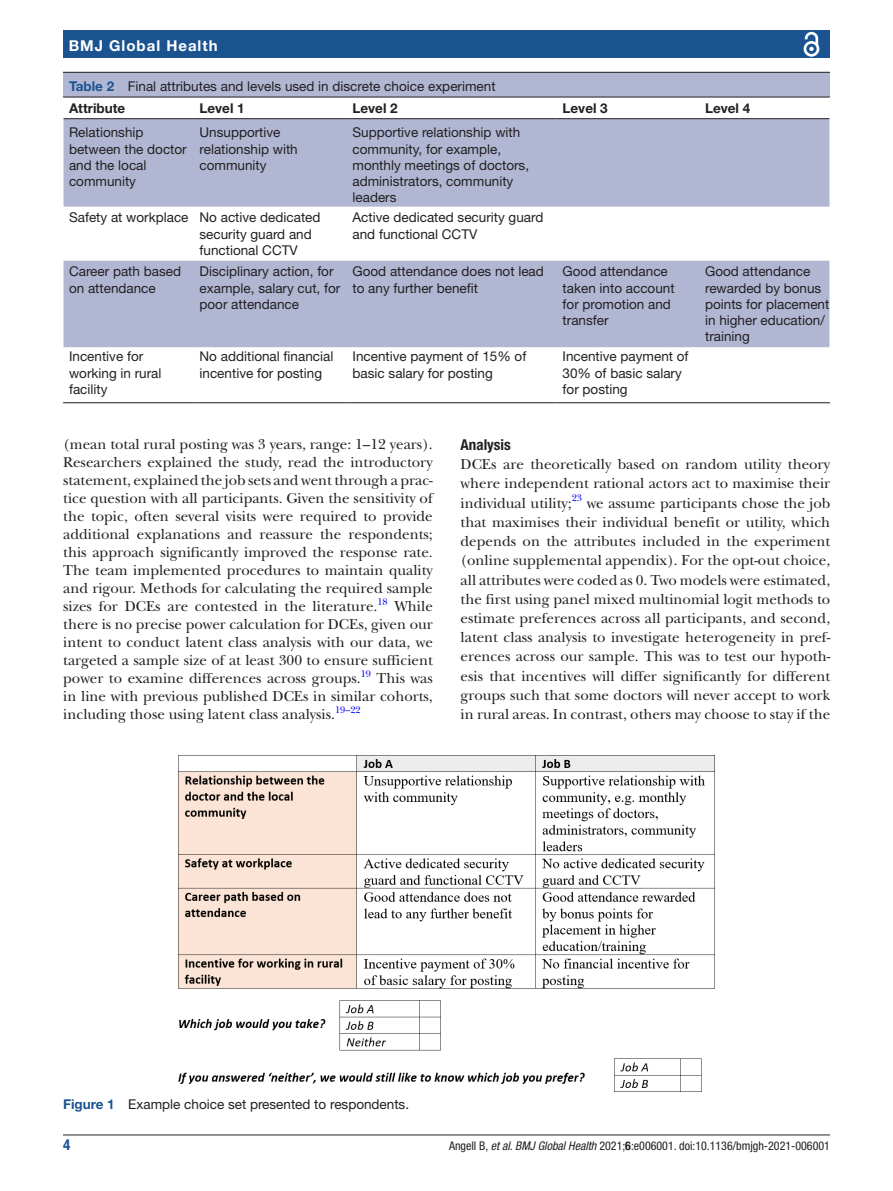
<style>
.page{position:relative;width:893px;height:1191px;background:#fff}
.page>*{position:absolute;margin:0;border:0;box-sizing:border-box;transform-origin:0 0}
.t1{font:15px/18px "New Baskerville";color:#231f20;text-align:justify}
.t2{font:700 15px "Helvetica Neue LT Std";letter-spacing:.065em;color:#fff}
.t3{font:700 condensed 15px "Helvetica Neue LT Std";color:#231f20}
.t4{font:700 condensed 15px "Helvetica Neue LT Std";color:#1b5391}
.t5{font:13.5px/16.2px "Helvetica Neue LT Std";color:#231f20}
.t6{font:700 13.5px "Helvetica Neue LT Std";color:#231f20}
.t7{font:condensed 12px "Helvetica Neue LT Std";color:#231f20}
.t8{font:9.9px "New Baskerville";color:#00f}
.s1{font-weight:700;color:#1b5391}
.s2{font-weight:700}
.s3{font-style:italic}
</style>
<div class="page">
<hr style="left:63px;top:1134px;width:767px;height:1px;background:#231f20">
<div style="left:63px;top:31px;width:767px;height:27px;background:#1b5391"></div>
<svg style="left:803px;top:31px;width:17px;height:26px"></svg>
<div style="left:63px;top:73px;width:767px;height:330px;background:#b1b7d3"></div>
<hr style="left:63px;top:72px;width:767px;height:1px;background:#231f20">
<svg style="left:64px;top:97px;width:766px;height:306px"></svg>
<hr style="left:63px;top:97px;width:130px;height:1px;background:#231f20">
<hr style="left:63px;top:118px;width:131px;height:1px;background:#231f20">
<hr style="left:194px;top:97px;width:152px;height:1px;background:#231f20">
<hr style="left:194px;top:118px;width:152px;height:1px;background:#231f20">
<hr style="left:346px;top:97px;width:210px;height:1px;background:#231f20">
<hr style="left:346px;top:118px;width:210px;height:1px;background:#231f20">
<hr style="left:556px;top:97px;width:143px;height:1px;background:#231f20">
<hr style="left:556px;top:118px;width:143px;height:1px;background:#231f20">
<hr style="left:699px;top:97px;width:131px;height:1px;background:#231f20">
<hr style="left:699px;top:118px;width:131px;height:1px;background:#231f20">
<hr style="left:63px;top:402px;width:130px;height:1px;background:#231f20">
<hr style="left:194px;top:402px;width:152px;height:1px;background:#231f20">
<hr style="left:346px;top:402px;width:210px;height:1px;background:#231f20">
<hr style="left:556px;top:402px;width:143px;height:1px;background:#231f20">
<hr style="left:699px;top:402px;width:131px;height:1px;background:#231f20">
<svg style="left:63px;top:97px;width:1px;height:22px"></svg>
<hr style="left:63px;top:119px;width:1px;height:88px;background:#fff">
<hr style="left:63px;top:207px;width:1px;height:54px;background:#fff">
<hr style="left:63px;top:261px;width:1px;height:86px;background:#fff">
<hr style="left:63px;top:347px;width:1px;height:55px;background:#fff">
<img style="left:178px;top:755px;width:537px;height:336px">
<p class="t2" style="left:69px;top:36px;width:150px">BMJ Global Health</p>
<p class="t5" style="left:69px;top:75px;width:428px;line-height:22px"><span class="s1">Table 2</span> Final attributes and levels used in discrete choice experiment<br><span class="s2">Attribute</span></p>
<p class="t6" style="left:200px;top:99px;width:47px">Level 1</p>
<p class="t6" style="left:352px;top:99px;width:47px">Level 2</p>
<p class="t6" style="left:563px;top:99px;width:47px">Level 3</p>
<p class="t6" style="left:705px;top:99px;width:47px">Level 4</p>
<p class="t5" style="left:69px;top:124px;width:119px">Relationship between the doctor and the local community</p>
<p class="t5" style="left:200px;top:124px;width:100px">Unsupportive relationship with community</p>
<p class="t5" style="left:353px;top:124px;width:178px">Supportive relationship with community, for example, monthly meetings of doctors, administrators, community leaders</p>
<p class="t5" style="left:200px;top:209px;width:123px;text-indent:-131px">Safety at workplace No active dedicated security guard and functional CCTV</p>
<p class="t5" style="left:353px;top:209px;width:192px">Active dedicated security guard and functional CCTV</p>
<p class="t5" style="left:69px;top:263px;width:114px">Career path based on attendance</p>
<p class="t5" style="left:200px;top:263px;width:142px">Disciplinary action, for example, salary cut, for poor attendance</p>
<p class="t5" style="left:353px;top:263px;width:193px">Good attendance does not lead to any further benefit</p>
<p class="t5" style="left:563px;top:263px;width:114px">Good attendance taken into account for promotion and transfer</p>
<p class="t5" style="left:705px;top:263px;width:126px">Good attendance rewarded by bonus points for placement in higher education/ training</p>
<p class="t5" style="left:69px;top:348px;width:94px">Incentive for working in rural facility</p>
<p class="t5" style="left:200px;top:348px;width:135px">No additional financial incentive for posting</p>
<p class="t5" style="left:353px;top:348px;width:175px">Incentive payment of 15% of basic salary for posting</p>
<p class="t5" style="left:563px;top:348px;width:128px">Incentive payment of<br>30% of basic salary for posting</p>
<p class="t1" style="left:63px;top:435px;width:371px">(mean total rural posting was 3 years, range: 1–12 years).<br>Researchers explained the study, read the introductory statement, explained the job sets and went through a prac&shy;tice question with all participants. Given the sensitivity of the topic, often several visits were required to provide additional explanations and reassure the respondents; this approach significantly improved the response rate.<br>The team implemented procedures to maintain quality and rigour. Methods for calculating the required sample sizes for DCEs are contested in the literature.</p>
<p class="t8" style="left:377px;top:596px;width:12px">18</p>
<p class="t1" style="left:63px;top:597px;width:371px;text-indent:331px">While there is no precise power calculation for DCEs, given our intent to conduct latent class analysis with our data, we targeted a sample size of at least 300 to ensure sufficient power to examine differences across groups.</p>
<p class="t8" style="left:361px;top:668px;width:12px">19</p>
<p class="t1" style="left:63px;top:669px;width:371px;text-indent:313px">This was in line with previous published DCEs in similar cohorts, including those using latent class analysis.</p>
<p class="t8" style="left:335px;top:704px;width:27px">19–22</p>
<p class="t3" style="left:461px;top:435px;width:52px">Analysis</p>
<p class="t1" style="left:461px;top:455px;width:371px;line-height:19.2px">DCEs are theoretically based on random utility theory where independent rational actors act to maximise their individual utility;<sup>23</sup> we assume participants chose the job that maximises their individual benefit or utility, which depends on the attributes included in the experiment (online supplemental appendix). For the opt-out choice, all attributes were coded as 0. Two models were estimated, the first using panel mixed multinomial logit methods to estimate preferences across all participants, and second, latent class analysis to investigate heterogeneity in pref&shy;erences across our sample. This was to test our hypoth&shy;esis that incentives will differ significantly for different groups such that some doctors will never accept to work in rural areas. In contrast, others may choose to stay if the</p>
<p class="t5" style="left:63px;top:1096px;width:348px"><span class="s1">Figure 1</span> Example choice set presented to respondents.</p>
<p class="t4" style="left:63px;top:1135px;width:9px">4</p>
<p class="t7" style="left:449px;top:1138px;width:382px">Angell B, <span class="s3">et al</span>. <span class="s3">BMJ Global Health</span> 2021;<span class="s2">6</span>:e006001. doi:10.1136/bmjgh-2021-006001</p>
</div>
